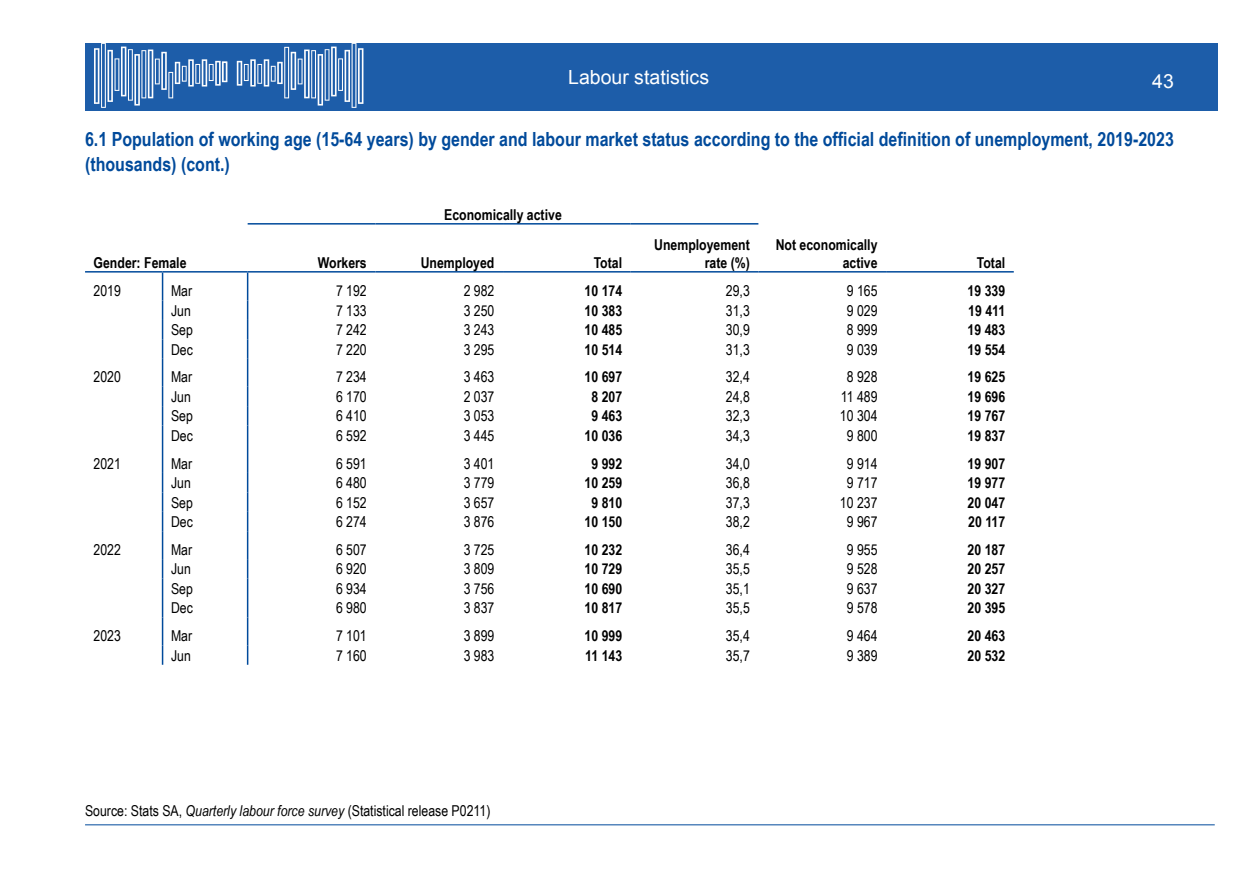
<style>
.page{position:relative;width:1259px;height:893px;background:#fff}
.page>*{position:absolute;margin:0;border:0;box-sizing:border-box;transform-origin:0 0}
.t1{font:700 19.5px/25.2px "Arial Narrow";color:#004a9b}
.t2{font:19.5px "Arial";color:#fff}
.t3{font:15px "Arial Narrow";color:#000}
.t4{font:700 15px/18px "Arial Narrow";color:#000;text-align:right}
.s1{font-style:italic}
</style>
<div class="page">
<div style="left:85px;top:43px;width:1132px;height:67px;background:#1d5da9"></div>
<svg style="left:237px;top:43px;width:126px;height:65px"></svg>
<svg style="left:94px;top:43px;width:133px;height:65px"></svg>
<hr style="left:248px;top:223px;width:127px;height:2px;background:#004a9b">
<hr style="left:375px;top:223px;width:128px;height:2px;background:#004a9b">
<hr style="left:503px;top:223px;width:128px;height:2px;background:#004a9b">
<hr style="left:631px;top:223px;width:127px;height:2px;background:#004a9b">
<hr style="left:85px;top:271px;width:78px;height:2px;background:#004a9b">
<hr style="left:163px;top:271px;width:85px;height:2px;background:#004a9b">
<hr style="left:758px;top:271px;width:128px;height:2px;background:#004a9b">
<hr style="left:886px;top:271px;width:127px;height:2px;background:#004a9b">
<hr style="left:248px;top:271px;width:127px;height:2px;background:#004a9b">
<hr style="left:375px;top:271px;width:128px;height:2px;background:#004a9b">
<hr style="left:503px;top:271px;width:128px;height:2px;background:#004a9b">
<hr style="left:631px;top:271px;width:127px;height:2px;background:#004a9b">
<svg style="left:162px;top:273px;width:1px;height:392px"></svg>
<svg style="left:247px;top:273px;width:1px;height:392px"></svg>
<hr style="left:85px;top:824px;width:1129px;height:1px;background:#004a9b">
<h1 class="t2" style="left:568px;top:65px;width:142px">Labour statistics</h1>
<h1 class="t2" style="left:1152px;top:68px;width:23px">43</h1>
<h1 class="t1" style="left:85px;top:126px;width:1090px">6.1 Population of working age (15-64 years) by gender and labour market status according to the official definition of unemployment, 2019-2023 (thousands) (cont.)</h1>
<p class="t4" style="left:94px;top:253px;width:94px">Gender: Female</p>
<p class="t4" style="left:444px;top:205px;width:119px">Economically active</p>
<p class="t4" style="left:654px;top:235px;width:97px">Unemployement rate (%)</p>
<p class="t4" style="left:775px;top:235px;width:103px">Not economically</p>
<p class="t4" style="left:318px;top:253px;width:51px">Workers</p>
<p class="t4" style="left:421px;top:253px;width:75px">Unemployed</p>
<p class="t4" style="left:594px;top:253px;width:30px">Total</p>
<p class="t4" style="left:842px;top:253px;width:36px">active</p>
<p class="t4" style="left:976px;top:253px;width:30px">Total</p>
<p class="t3" style="left:94px;top:280px;width:29px">2019</p>
<p class="t3" style="left:171px;top:280px;width:23px">Mar</p>
<p class="t3" style="left:336px;top:280px;width:32px">7 192</p>
<p class="t3" style="left:464px;top:280px;width:32px">2 982</p>
<p class="t4" style="left:584px;top:281px;width:39px">10 174</p>
<p class="t3" style="left:726px;top:280px;width:25px">29,3</p>
<p class="t3" style="left:847px;top:280px;width:32px">9 165</p>
<p class="t4" style="left:967px;top:281px;width:39px">19 339</p>
<p class="t3" style="left:171px;top:299px;width:21px">Jun</p>
<p class="t3" style="left:336px;top:299px;width:32px">7 133</p>
<p class="t3" style="left:464px;top:299px;width:32px">3 250</p>
<p class="t4" style="left:584px;top:301px;width:39px">10 383</p>
<p class="t3" style="left:726px;top:299px;width:25px">31,3</p>
<p class="t3" style="left:847px;top:299px;width:32px">9 029</p>
<p class="t4" style="left:968px;top:301px;width:38px">19 411</p>
<p class="t3" style="left:171px;top:319px;width:23px">Sep</p>
<p class="t3" style="left:336px;top:319px;width:32px">7 242</p>
<p class="t3" style="left:464px;top:319px;width:32px">3 243</p>
<p class="t4" style="left:584px;top:320px;width:39px">10 485</p>
<p class="t3" style="left:726px;top:319px;width:25px">30,9</p>
<p class="t3" style="left:847px;top:319px;width:32px">8 999</p>
<p class="t4" style="left:967px;top:320px;width:39px">19 483</p>
<p class="t3" style="left:171px;top:338px;width:23px">Dec</p>
<p class="t3" style="left:336px;top:338px;width:32px">7 220</p>
<p class="t3" style="left:464px;top:338px;width:32px">3 295</p>
<p class="t4" style="left:584px;top:339px;width:39px">10 514</p>
<p class="t3" style="left:726px;top:338px;width:25px">31,3</p>
<p class="t3" style="left:847px;top:338px;width:32px">9 039</p>
<p class="t4" style="left:967px;top:339px;width:39px">19 554</p>
<p class="t3" style="left:94px;top:366px;width:29px">2020</p>
<p class="t3" style="left:171px;top:366px;width:23px">Mar</p>
<p class="t3" style="left:336px;top:366px;width:32px">7 234</p>
<p class="t3" style="left:464px;top:366px;width:32px">3 463</p>
<p class="t4" style="left:584px;top:367px;width:39px">10 697</p>
<p class="t3" style="left:726px;top:366px;width:25px">32,4</p>
<p class="t3" style="left:847px;top:366px;width:32px">8 928</p>
<p class="t4" style="left:967px;top:367px;width:39px">19 625</p>
<p class="t3" style="left:171px;top:386px;width:21px">Jun</p>
<p class="t3" style="left:336px;top:386px;width:32px">6 170</p>
<p class="t3" style="left:464px;top:386px;width:32px">2 037</p>
<p class="t4" style="left:591px;top:387px;width:32px">8 207</p>
<p class="t3" style="left:726px;top:386px;width:25px">24,8</p>
<p class="t3" style="left:841px;top:386px;width:38px">11 489</p>
<p class="t4" style="left:967px;top:387px;width:39px">19 696</p>
<p class="t3" style="left:171px;top:405px;width:23px">Sep</p>
<p class="t3" style="left:336px;top:405px;width:32px">6 410</p>
<p class="t3" style="left:464px;top:405px;width:32px">3 053</p>
<p class="t4" style="left:591px;top:406px;width:32px">9 463</p>
<p class="t3" style="left:726px;top:405px;width:25px">32,3</p>
<p class="t3" style="left:840px;top:405px;width:39px">10 304</p>
<p class="t4" style="left:967px;top:406px;width:39px">19 767</p>
<p class="t3" style="left:171px;top:424px;width:23px">Dec</p>
<p class="t3" style="left:336px;top:424px;width:32px">6 592</p>
<p class="t3" style="left:464px;top:424px;width:32px">3 445</p>
<p class="t4" style="left:584px;top:426px;width:39px">10 036</p>
<p class="t3" style="left:726px;top:424px;width:25px">34,3</p>
<p class="t3" style="left:847px;top:424px;width:32px">9 800</p>
<p class="t4" style="left:967px;top:426px;width:39px">19 837</p>
<p class="t3" style="left:94px;top:452px;width:29px">2021</p>
<p class="t3" style="left:171px;top:452px;width:23px">Mar</p>
<p class="t3" style="left:336px;top:452px;width:32px">6 591</p>
<p class="t3" style="left:464px;top:452px;width:32px">3 401</p>
<p class="t4" style="left:591px;top:454px;width:32px">9 992</p>
<p class="t3" style="left:726px;top:452px;width:25px">34,0</p>
<p class="t3" style="left:847px;top:452px;width:32px">9 914</p>
<p class="t4" style="left:967px;top:454px;width:39px">19 907</p>
<p class="t3" style="left:171px;top:472px;width:21px">Jun</p>
<p class="t3" style="left:336px;top:472px;width:32px">6 480</p>
<p class="t3" style="left:464px;top:472px;width:32px">3 779</p>
<p class="t4" style="left:584px;top:473px;width:39px">10 259</p>
<p class="t3" style="left:726px;top:472px;width:25px">36,8</p>
<p class="t3" style="left:847px;top:472px;width:32px">9 717</p>
<p class="t4" style="left:967px;top:473px;width:39px">19 977</p>
<p class="t3" style="left:171px;top:491px;width:23px">Sep</p>
<p class="t3" style="left:336px;top:491px;width:32px">6 152</p>
<p class="t3" style="left:464px;top:491px;width:32px">3 657</p>
<p class="t4" style="left:591px;top:492px;width:32px">9 810</p>
<p class="t3" style="left:726px;top:491px;width:25px">37,3</p>
<p class="t3" style="left:840px;top:491px;width:39px">10 237</p>
<p class="t4" style="left:967px;top:492px;width:39px">20 047</p>
<p class="t3" style="left:171px;top:511px;width:23px">Dec</p>
<p class="t3" style="left:336px;top:511px;width:32px">6 274</p>
<p class="t3" style="left:464px;top:511px;width:32px">3 876</p>
<p class="t4" style="left:584px;top:512px;width:39px">10 150</p>
<p class="t3" style="left:726px;top:511px;width:25px">38,2</p>
<p class="t3" style="left:847px;top:511px;width:32px">9 967</p>
<p class="t4" style="left:968px;top:512px;width:38px">20 117</p>
<p class="t3" style="left:94px;top:539px;width:29px">2022</p>
<p class="t3" style="left:171px;top:539px;width:23px">Mar</p>
<p class="t3" style="left:336px;top:539px;width:32px">6 507</p>
<p class="t3" style="left:464px;top:539px;width:32px">3 725</p>
<p class="t4" style="left:584px;top:540px;width:39px">10 232</p>
<p class="t3" style="left:726px;top:539px;width:25px">36,4</p>
<p class="t3" style="left:847px;top:539px;width:32px">9 955</p>
<p class="t4" style="left:967px;top:540px;width:39px">20 187</p>
<p class="t3" style="left:171px;top:558px;width:21px">Jun</p>
<p class="t3" style="left:336px;top:558px;width:32px">6 920</p>
<p class="t3" style="left:464px;top:558px;width:32px">3 809</p>
<p class="t4" style="left:584px;top:559px;width:39px">10 729</p>
<p class="t3" style="left:726px;top:558px;width:25px">35,5</p>
<p class="t3" style="left:847px;top:558px;width:32px">9 528</p>
<p class="t4" style="left:967px;top:559px;width:39px">20 257</p>
<p class="t3" style="left:171px;top:577px;width:23px">Sep</p>
<p class="t3" style="left:336px;top:577px;width:32px">6 934</p>
<p class="t3" style="left:464px;top:577px;width:32px">3 756</p>
<p class="t4" style="left:584px;top:579px;width:39px">10 690</p>
<p class="t3" style="left:726px;top:577px;width:25px">35,1</p>
<p class="t3" style="left:847px;top:577px;width:32px">9 637</p>
<p class="t4" style="left:967px;top:579px;width:39px">20 327</p>
<p class="t3" style="left:171px;top:597px;width:23px">Dec</p>
<p class="t3" style="left:336px;top:597px;width:32px">6 980</p>
<p class="t3" style="left:464px;top:597px;width:32px">3 837</p>
<p class="t4" style="left:584px;top:598px;width:39px">10 817</p>
<p class="t3" style="left:726px;top:597px;width:25px">35,5</p>
<p class="t3" style="left:847px;top:597px;width:32px">9 578</p>
<p class="t4" style="left:967px;top:598px;width:39px">20 395</p>
<p class="t3" style="left:94px;top:625px;width:29px">2023</p>
<p class="t3" style="left:171px;top:625px;width:23px">Mar</p>
<p class="t3" style="left:336px;top:625px;width:32px">7 101</p>
<p class="t3" style="left:464px;top:625px;width:32px">3 899</p>
<p class="t4" style="left:584px;top:626px;width:39px">10 999</p>
<p class="t3" style="left:726px;top:625px;width:25px">35,4</p>
<p class="t3" style="left:847px;top:625px;width:32px">9 464</p>
<p class="t4" style="left:967px;top:626px;width:39px">20 463</p>
<p class="t3" style="left:171px;top:644px;width:21px">Jun</p>
<p class="t3" style="left:336px;top:644px;width:32px">7 160</p>
<p class="t3" style="left:464px;top:644px;width:32px">3 983</p>
<p class="t4" style="left:585px;top:645px;width:38px">11 143</p>
<p class="t3" style="left:726px;top:644px;width:25px">35,7</p>
<p class="t3" style="left:847px;top:644px;width:32px">9 389</p>
<p class="t4" style="left:967px;top:645px;width:39px">20 532</p>
<p class="t3" style="left:85px;top:800px;width:407px">Source: Stats SA, <span class="s1">Quarterly labour force survey</span> (Statistical release P0211)</p>
</div>
